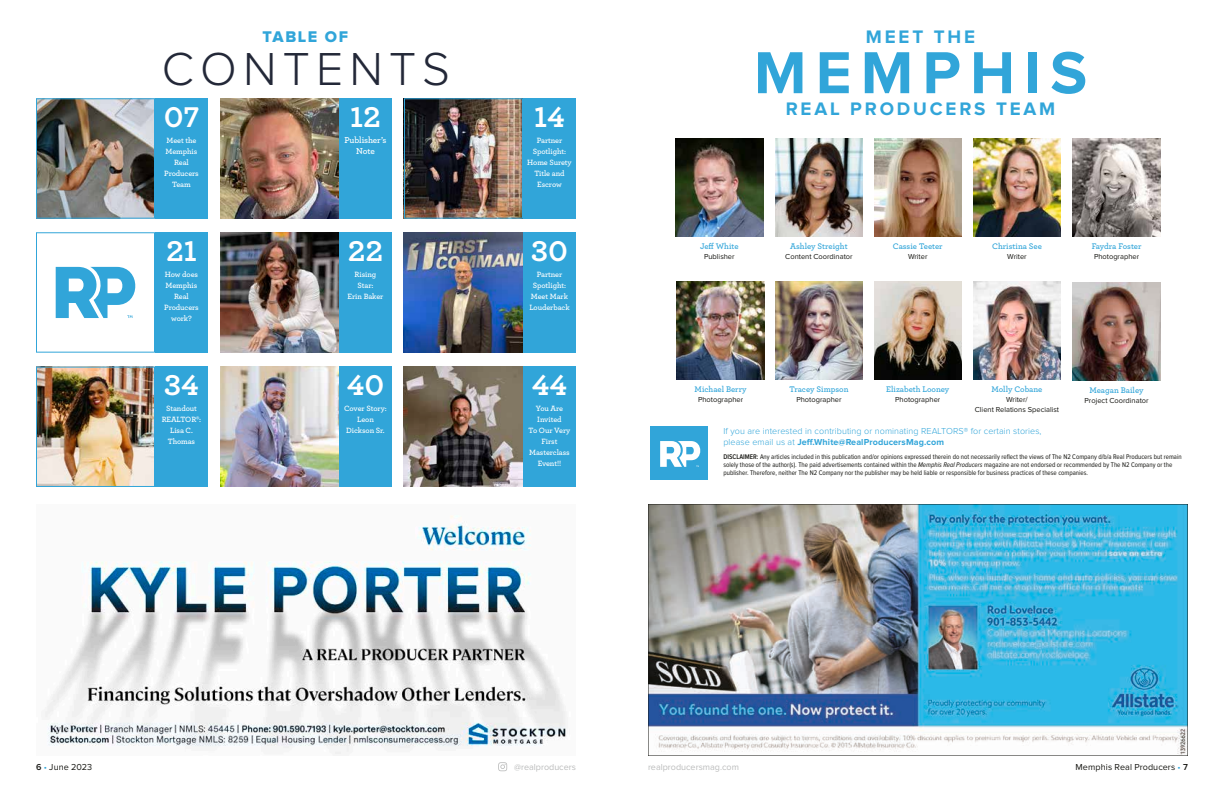
<style>
.page{position:relative;width:1224px;height:792px;background:#fff}
.page>*{position:absolute;margin:0;border:0;box-sizing:border-box;transform-origin:0 0}
.t1{font:700 61.4px "Proxima Nova";letter-spacing:.15em;color:#31a5d9}
.t2{font:300 48px "Proxima Nova";letter-spacing:.13em;color:#232838}
.t3{font:700 30px "Archer Pro";color:#fff}
.t4{font:700 18.8px "Proxima Nova";letter-spacing:.15em;color:#31a5d9}
.t5{font:16.1px "Proxima Nova Extrabld";letter-spacing:.1em;color:#31a5d9}
.t6{font:300 9px/11px "Proxima Nova";letter-spacing:.01em;color:#31a5d9}
.t7{font:9px "Proxima Nova";color:#bbbcbc}
.t8{font:9px "Proxima Nova";letter-spacing:.01em;color:#171713}
.t9{font:600 9px/11px "Archer Pro";letter-spacing:-.015em;color:#fff;text-align:center}
.t10{font:600 8.5px "Archer Pro";color:#31a5d9}
.t11{font:600 8px/11px "Archer Pro";letter-spacing:-.01em;color:#fff;text-align:center}
.t12{font:7.5px/10px "Proxima Nova";color:#171713;text-align:center}
.t13{font:7px/8px "Proxima Nova Cond";color:#171713}
.s1{font-weight:700}
.s2{font-weight:600}
.s3{font-style:italic}
.s4{color:#31a5d9}
</style>
<div class="page">
<svg style="left:498px;top:762px;width:9px;height:9px"></svg>
<img style="left:45px;top:515px;width:521px;height:239px">
<img style="left:648px;top:504px;width:540px;height:252px">
<img style="left:676px;top:139px;width:87px;height:98px">
<img style="left:775px;top:139px;width:88px;height:98px">
<img style="left:775px;top:282px;width:88px;height:98px">
<img style="left:677px;top:282px;width:87px;height:98px">
<img style="left:1073px;top:282px;width:87px;height:98px">
<img style="left:973px;top:282px;width:88px;height:98px">
<img style="left:1073px;top:139px;width:87px;height:98px">
<div style="left:651px;top:427px;width:57px;height:53px;background:#31a5d9"></div>
<svg style="left:660px;top:441px;width:41px;height:26px"></svg>
<img style="left:874px;top:139px;width:88px;height:98px">
<img style="left:973px;top:139px;width:88px;height:98px">
<img style="left:406px;top:100px;width:115px;height:117px">
<div style="left:404px;top:98px;width:119px;height:121px;border:1px solid #31a5d9"></div>
<div style="left:523px;top:98px;width:53px;height:121px;background:#31a5d9"></div>
<img style="left:38px;top:369px;width:115px;height:116px">
<div style="left:36px;top:367px;width:119px;height:120px;border:1px solid #31a5d9"></div>
<div style="left:155px;top:367px;width:53px;height:120px;background:#31a5d9"></div>
<img style="left:38px;top:100px;width:115px;height:117px">
<div style="left:36px;top:98px;width:119px;height:121px;border:1px solid #31a5d9"></div>
<div style="left:155px;top:98px;width:53px;height:121px;background:#31a5d9"></div>
<img style="left:220px;top:98px;width:119px;height:121px">
<div style="left:339px;top:98px;width:53px;height:121px;background:#31a5d9"></div>
<img style="left:220px;top:232px;width:119px;height:121px">
<div style="left:339px;top:232px;width:53px;height:121px;background:#31a5d9"></div>
<img style="left:220px;top:366px;width:119px;height:121px">
<div style="left:339px;top:366px;width:53px;height:121px;background:#31a5d9"></div>
<svg style="left:56px;top:267px;width:80px;height:51px"></svg>
<div style="left:36px;top:232px;width:119px;height:121px;border:1px solid #31a5d9"></div>
<div style="left:155px;top:232px;width:53px;height:121px;background:#31a5d9"></div>
<img style="left:404px;top:232px;width:119px;height:121px">
<div style="left:523px;top:232px;width:53px;height:121px;background:#31a5d9"></div>
<img style="left:404px;top:366px;width:119px;height:121px">
<div style="left:523px;top:366px;width:53px;height:121px;background:#31a5d9"></div>
<img style="left:874px;top:282px;width:88px;height:98px">
<h3 class="t5" style="left:263px;top:29px;width:87px">TABLE OF</h3>
<h2 class="t2" style="left:162px;top:47px;width:290px">CONTENTS</h2>
<h3 class="t3" style="left:164px;top:93px;width:37px">07</h3>
<p class="t11" style="left:164px;top:134px;width:36px">Meet the<br>Memphis<br>Real<br>Producers<br>Team</p>
<h3 class="t3" style="left:166px;top:227px;width:32px">21</h3>
<p class="t11" style="left:164px;top:268px;width:36px">How does<br>Memphis<br>Real<br>Producers work?</p>
<h3 class="t3" style="left:164px;top:361px;width:36px">34</h3>
<p class="t11" style="left:162px;top:402px;width:41px">Standout<br>REALTOR®:<br>Lisa C.<br>Thomas</p>
<h3 class="t3" style="left:350px;top:93px;width:32px">12</h3>
<p class="t9" style="left:344px;top:134px;width:44px">Publisher’s<br>Note</p>
<h3 class="t3" style="left:348px;top:227px;width:37px">22</h3>
<p class="t11" style="left:348px;top:268px;width:37px">Rising<br>Star:<br>Erin Baker</p>
<h3 class="t3" style="left:347px;top:361px;width:39px">40</h3>
<p class="t11" style="left:344px;top:402px;width:44px">Cover Story:<br>Leon<br>Dickson Sr.</p>
<h3 class="t3" style="left:534px;top:93px;width:32px">14</h3>
<p class="t11" style="left:527px;top:134px;width:46px">Partner<br>Spotlight:<br>Home Surety<br>Title and<br>Escrow</p>
<h3 class="t3" style="left:531px;top:227px;width:38px">30</h3>
<p class="t11" style="left:529px;top:268px;width:42px">Partner<br>Spotlight:<br>Meet Mark<br>Louderback</p>
<h3 class="t3" style="left:532px;top:361px;width:37px">44</h3>
<p class="t11" style="left:529px;top:402px;width:43px">You Are<br>Invited<br>To Our Very<br>First<br>Masterclass<br>Event!!</p>
<h3 class="t4" style="left:866px;top:28px;width:111px">MEET THE</h3>
<h1 class="t1" style="left:754px;top:45px;width:335px">MEMPHIS</h1>
<h3 class="t4" style="left:786px;top:100px;width:271px">REAL PRODUCERS TEAM</h3>
<p class="t10" style="left:700px;top:240px;width:40px">Jeff White</p>
<p class="t12" style="left:704px;top:252px;width:32px">Publisher</p>
<p class="t10" style="left:790px;top:240px;width:59px">Ashley Streight</p>
<p class="t12" style="left:785px;top:252px;width:69px">Content Coordinator</p>
<p class="t10" style="left:893px;top:240px;width:51px">Cassie Teeter</p>
<p class="t12" style="left:908px;top:252px;width:21px">Writer</p>
<p class="t10" style="left:992px;top:240px;width:51px">Christina See</p>
<p class="t12" style="left:1007px;top:252px;width:21px">Writer</p>
<p class="t10" style="left:1092px;top:240px;width:51px">Faydra Foster</p>
<p class="t12" style="left:1094px;top:252px;width:47px">Photographer</p>
<p class="t10" style="left:695px;top:383px;width:53px">Michael Berry</p>
<p class="t12" style="left:698px;top:395px;width:47px">Photographer</p>
<p class="t10" style="left:789px;top:383px;width:61px">Tracey Simpson</p>
<p class="t12" style="left:796px;top:395px;width:47px">Photographer</p>
<p class="t10" style="left:886px;top:383px;width:65px">Elizabeth Looney</p>
<p class="t12" style="left:895px;top:395px;width:47px">Photographer</p>
<p class="t10" style="left:992px;top:383px;width:52px">Molly Cobane</p>
<p class="t12" style="left:975px;top:395px;width:86px">Writer/<br>Client Relations Specialist</p>
<p class="t10" style="left:1090px;top:383px;width:56px">Meagan Bailey</p>
<p class="t12" style="left:1085px;top:395px;width:66px">Project Coordinator</p>
<p class="t6" style="left:723px;top:426px;width:320px">If you are interested in contributing or nominating REALTORS® for certain stories, please email us at <span class="s1">Jeff.White@RealProducersMag.com</span></p>
<p class="t13" style="left:723px;top:453px;width:460px"><span class="s2">DISCLAIMER:</span> Any articles included in this publication and/or opinions expressed therein do not necessarily reflect the views of The N2 Company d/b/a Real Producers but remain solely those of the author(s). The paid advertisements contained within the <span class="s3">Memphis Real Producers</span> magazine are not endorsed or recommended by The N2 Company or the publisher. Therefore, neither The N2 Company nor the publisher may be held liable or responsible for business practices of these companies.</p>
<p class="t8" style="left:36px;top:762px;width:58px"><span class="s2">6</span> <span class="s4">•</span> June 2023</p>
<p class="t7" style="left:514px;top:762px;width:63px">@realproducers</p>
<p class="t7" style="left:648px;top:762px;width:92px">realproducersmag.com</p>
<p class="t8" style="left:1076px;top:762px;width:114px">Memphis Real Producers <span class="s4">•</span> <span class="s2">7</span></p>
</div>
